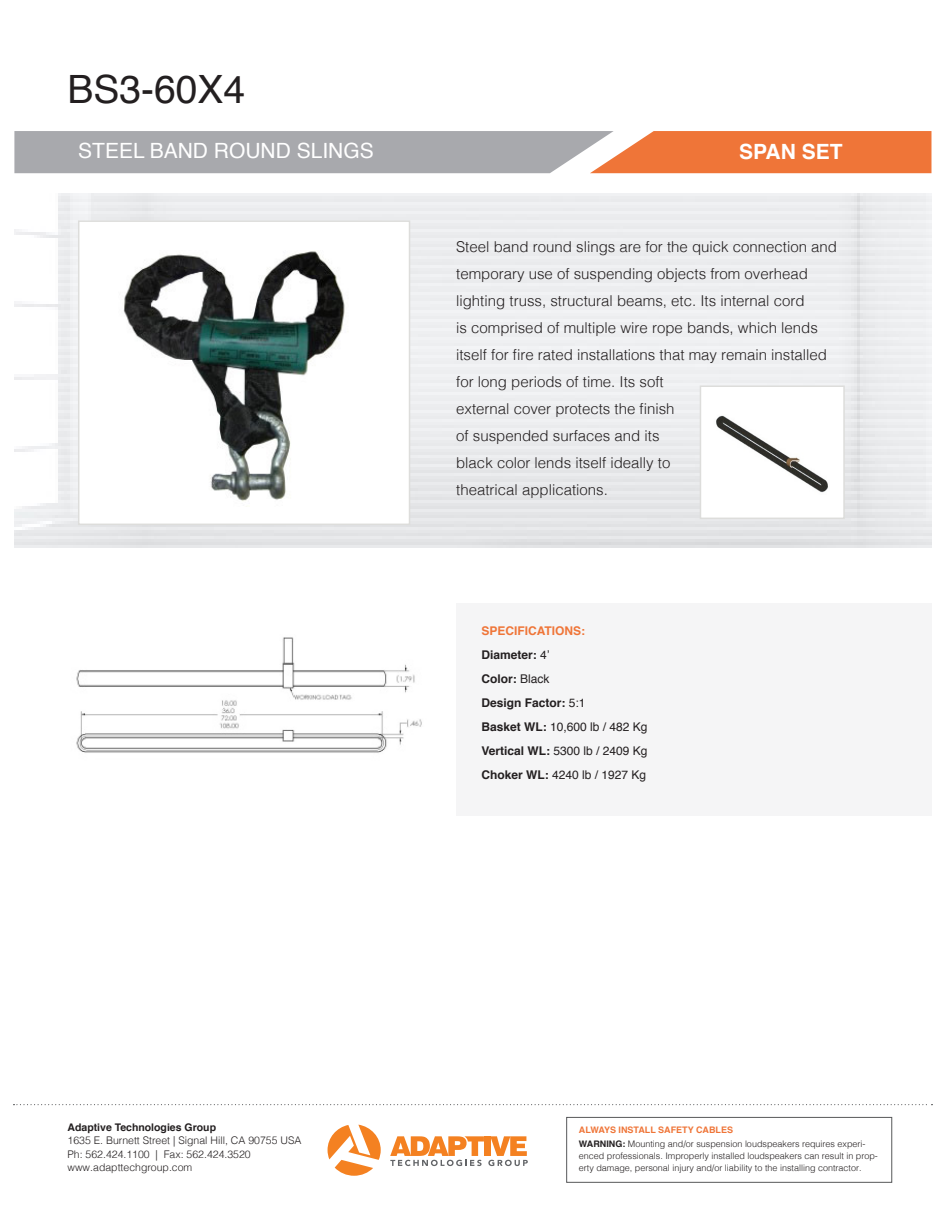
<style>
.page{position:relative;width:945px;height:1215px;background:#fff}
.page>*{position:absolute;margin:0;border:0;box-sizing:border-box;transform-origin:0 0}
.t1{font:39px "Helvetica";color:#231f20}
.t2{font:21px "Helvetica";color:#fff}
.t3{font:700 21px "Helvetica";color:#fff}
.t4{font:300 15px/27px "Helvetica";color:#231f20}
.t5{font:12px "Helvetica";color:#231f20}
.t6{font:700 12px "Helvetica";color:#231f20}
.orange_style_9size_1{font:700 12px "Helvetica";color:#ef7538}
.t7{font:300 10.5px "Helvetica";color:#231f20}
.t8{font:700 10.5px "Helvetica";color:#231f20}
.t9{font:300 9px/12px "Helvetica";color:#231f20}
.t10{font:700 9px "Helvetica";color:#ef7538}
.s1{font-weight:400}
.s2{font-weight:700}
</style>
<div class="page">
<div style="left:566px;top:1117px;width:326px;height:66px;border:1px solid #57585a"></div>
<svg style="left:328px;top:1125px;width:53px;height:51px"></svg>
<svg style="left:390px;top:1136px;width:138px;height:30px"></svg>
<img style="left:118px;top:250px;width:231px;height:257px">
<div style="left:78px;top:220px;width:332px;height:305px;border:2px solid #dddddb"></div>
<div style="left:456px;top:603px;width:476px;height:213px;background:#f5f5f6"></div>
<svg style="left:14px;top:1104px;width:919px;height:1px"></svg>
<svg style="left:14px;top:131px;width:917px;height:42px;background:#c39b89"></svg>
<img style="left:716px;top:415px;width:112px;height:78px">
<div style="left:700px;top:385px;width:145px;height:134px;border:2px solid #dddddb"></div>
<img style="left:76px;top:637px;width:346px;height:116px">
<p class="t1" style="left:68px;top:59px;width:179px">BS3-60X4</p>
<p class="t2" style="left:78px;top:135px;width:297px">STEEL BAND ROUND SLINGS</p>
<p class="t3" style="left:739px;top:135px;width:105px">SPAN SET</p>
<p class="t4" style="left:456px;top:232px;width:382px">Steel band round slings are for the quick connection and temporary use of suspending objects from overhead lighting truss, structural beams, etc. Its internal cord<br>is comprised of multiple wire rope bands, which lends itself for fire rated installations that may remain installed for long periods of time. Its soft<br>external cover protects the finish<br>of suspended surfaces and its<br>black color lends itself ideally to<br>theatrical applications.</p>
<p class="t8" style="left:68px;top:1118px;width:150px">Adaptive Technologies Group</p>
<p class="t7" style="left:68px;top:1131px;width:236px">1635 E. Burnett Street | Signal Hill, CA 90755 USA</p>
<p class="t7" style="left:68px;top:1145px;width:185px">Ph: 562.424.1100 | Fax: 562.424.3520</p>
<p class="t7" style="left:68px;top:1158px;width:126px">www.adapttechgroup.com</p>
<p class="orange_style_9size_1" style="left:482px;top:621px;width:105px">SPECIFICATIONS:</p>
<p class="t6" style="left:482px;top:645px;width:70px">Diameter: <span class="s1">4’</span></p>
<p class="t6" style="left:482px;top:669px;width:70px">Color: <span class="s1">Black</span></p>
<p class="t6" style="left:482px;top:693px;width:106px">Design Factor: <span class="s1">5:1</span></p>
<p class="t5" style="left:482px;top:717px;width:168px"><span class="s2">Basket WL:</span> 10,600 lb / 482 Kg</p>
<p class="t5" style="left:482px;top:741px;width:168px"><span class="s2">Vertical WL:</span> 5300 lb / 2409 Kg</p>
<p class="t5" style="left:482px;top:765px;width:166px"><span class="s2">Choker WL:</span> 4240 lb / 1927 Kg</p>
<p class="t10" style="left:579px;top:1122px;width:156px">ALWAYS INSTALL SAFETY CABLES</p>
<p class="t9" style="left:579px;top:1137px;width:300px"><span class="s2">WARNING:</span> Mounting and/or suspension loudspeakers requires experi&shy;enced professionals. Improperly installed loudspeakers can result in prop&shy;erty damage, personal injury and/or liability to the installing contractor.</p>
</div>
